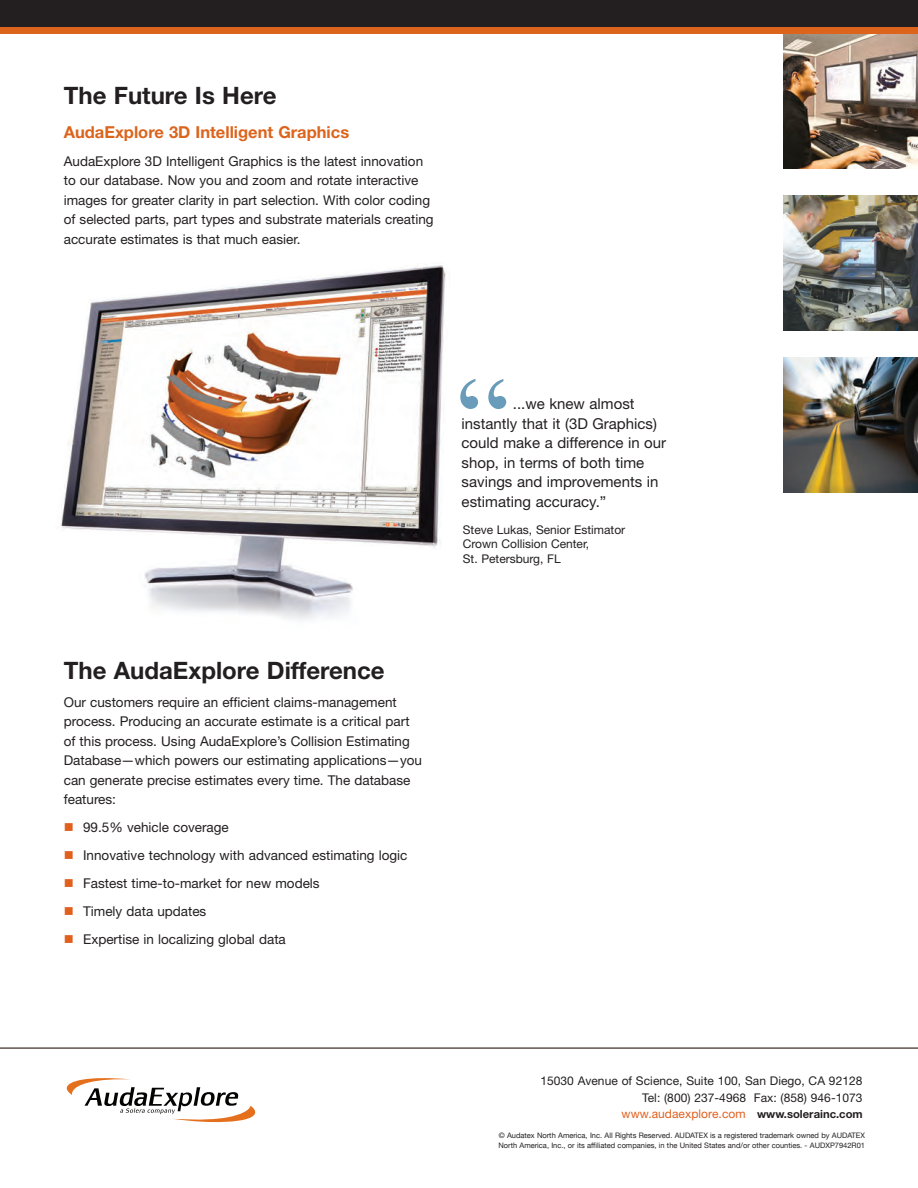
<style>
.page{position:relative;width:918px;height:1188px;background:#fff}
.page>*{position:absolute;margin:0;border:0;box-sizing:border-box;transform-origin:0 0}
.t1{font:120px "Times New Roman";color:#689cba}
.t2{font:700 24px "Helvetica Neue";color:#231f20}
.t3{font:700 16.5px "Helvetica Neue";color:#dc641c}
.t4{font:15px/19.5px "Helvetica Neue";color:#231f20}
.t5{font:13.5px/19.5px "Helvetica Neue";color:#231f20}
.t6{font:12px/14.4px "Helvetica Neue";letter-spacing:.005em;color:#231f20}
.t7{font:7.5px/10.5px "Helvetica Neue LT";color:#231f20}
.s1{color:#e1601e}
.s2{font-weight:700;font-size:11.25px}
</style>
<div class="page">
<img style="left:783px;top:358px;width:135px;height:135px">
<img style="left:783px;top:196px;width:135px;height:135px">
<img style="left:783px;top:34px;width:135px;height:135px">
<div style="left:0;top:0;width:918px;height:27px;background:#231f20"></div>
<div style="left:0;top:27px;width:918px;height:7px;background:#dc641c"></div>
<hr style="left:0;top:1047px;width:918px;height:2px;background:#61534e">
<img style="left:61px;top:265px;width:386px;height:355px">
<svg style="left:67px;top:1078px;width:188px;height:44px"></svg>
<h2 class="t2" style="left:64px;top:87px;width:214px">The Future Is Here</h2>
<p class="t3" style="left:64px;top:126px;width:287px">AudaExplore 3D Intelligent Graphics</p>
<p class="t5" style="left:64px;top:153px;width:371px">AudaExplore 3D Intelligent Graphics is the latest innovation to our database. Now you and zoom and rotate interactive images for greater clarity in part selection. With color coding of selected parts, part types and substrate materials creating accurate estimates is that much easier.</p>
<h2 class="t2" style="left:64px;top:661px;width:322px">The AudaExplore Difference</h2>
<p class="t5" style="left:64px;top:693px;width:360px">Our customers require an efficient claims-management process. Producing an accurate estimate is a critical part of this process. Using AudaExplore’s Collision Estimating Database—which powers our estimating applications—you can generate precise estimates every time. The database features:</p>
<p class="t5" style="left:64px;top:819px;width:167px"><span class="s1">■</span> 99.5% vehicle coverage</p>
<p class="t5" style="left:64px;top:847px;width:345px"><span class="s1">■</span> Innovative technology with advanced estimating logic</p>
<p class="t5" style="left:64px;top:875px;width:257px"><span class="s1">■</span> Fastest time-to-market for new models</p>
<p class="t5" style="left:64px;top:903px;width:144px"><span class="s1">■</span> Timely data updates</p>
<p class="t5" style="left:64px;top:931px;width:224px"><span class="s1">■</span> Expertise in localizing global data</p>
<h1 class="t1" style="left:456px;top:353px;width:55px">“</h1>
<p class="t4" style="left:462px;top:396px;width:206px;text-indent:51px">...we knew almost instantly that it (3D Graphics) could make a difference in our shop, in terms of both time savings and improvements in estimating accuracy.”</p>
<p class="t6" style="left:463px;top:524px;width:164px">Steve Lukas, Senior Estimator<br>Crown Collision Center,<br>St. Petersburg, FL</p>
<p class="t6" style="left:540px;top:1074px;width:324px;line-height:16.5px;text-align:right">15030 Avenue of Science, Suite 100, San Diego, CA 92128<br>Tel: (800) 237-4968 Fax: (858) 946-1073 <span class="s1">www.audaexplore.com</span> <span class="s2">www.solerainc.com</span></p>
<p class="t7" style="left:498px;top:1130px;width:368px">© Audatex North America, Inc. All Rights Reserved. AUDATEX is a registered trademark owned by AUDATEX<br>North America, Inc., or its affiliated companies, in the United States and/or other counties. - AUDXP7942R01</p>
</div>
